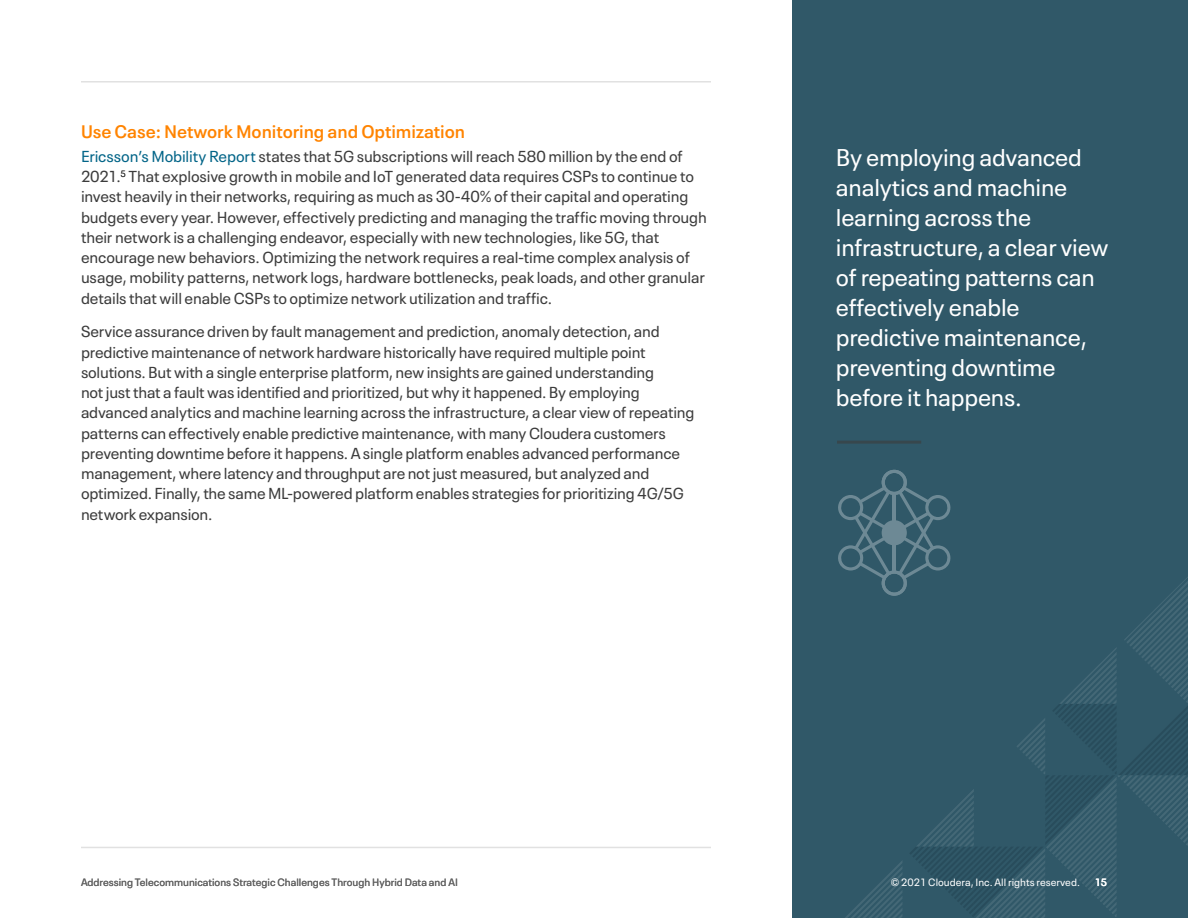
<style>
.page{position:relative;width:1188px;height:918px;background:#fff}
.page>*{position:absolute;margin:0;border:0;box-sizing:border-box;transform-origin:0 0}
.Wow_caption_16{font:24px/30px "Neue Plak Text";letter-spacing:-.01em;color:#fff}
.t1{font:600 18px "Neue Plak Text";letter-spacing:-.005em;color:#ff8400}
.Body_text{font:15.75px/20.2px "Neue Plak Text";letter-spacing:-.015em;color:#3c3c3c}
.Footer_text{font:10.5px "Neue Plak Text";color:#646464}
.t2{font:10.5px "Neue Plak Text";color:#fff}
.t3{font:600 10.5px "Neue Plak Text";color:#fff}
.s1{color:#036588}
</style>
<div class="page">
<div style="left:792px;top:0;width:396px;height:918px;background:#305868"></div>
<svg style="left:838px;top:470px;width:350px;height:448px"></svg>
<hr style="left:837px;top:441px;width:84px;height:3px;background:#3c3c3c">
<hr style="left:81px;top:847px;width:630px;height:1px;background:#e1e1e1">
<hr style="left:81px;top:81px;width:630px;height:1px;background:#e1e1e1">
<h3 class="t1" style="left:81px;top:117px;width:386px">Use Case: Network Monitoring and Optimization</h3>
<p class="Body_text" style="left:81px;top:145px;width:627px"><span class="s1">Ericsson’s Mobility Report</span> states that 5G subscriptions will reach 580 million by the end of 2021.<sup>5</sup> That explosive growth in mobile and IoT generated data requires CSPs to continue to invest heavily in their networks, requiring as much as 30-40% of their capital and operating budgets every year. However, effectively predicting and managing the traffic moving through their network is a challenging endeavor, especially with new technologies, like 5G, that encourage new behaviors. Optimizing the network requires a real-time complex analysis of usage, mobility patterns, network logs, hardware bottlenecks, peak loads, and other granular details that will enable CSPs to optimize network utilization and traffic.</p>
<p class="Body_text" style="left:81px;top:320px;width:615px">Service assurance driven by fault management and prediction, anomaly detection, and predictive maintenance of network hardware historically have required multiple point solutions. But with a single enterprise platform, new insights are gained understanding<br>not just that a fault was identified and prioritized, but why it happened. By employing advanced analytics and machine learning across the infrastructure, a clear view of repeating patterns can effectively enable predictive maintenance, with many Cloudera customers preventing downtime before it happens. A single platform enables advanced performance management, where latency and throughput are not just measured, but analyzed and optimized. Finally, the same ML-powered platform enables strategies for prioritizing 4G/5G network expansion.</p>
<p class="Wow_caption_16" style="left:836px;top:140px;width:274px">By employing advanced analytics and machine learning across the infrastructure, a clear view of repeating patterns can effectively enable predictive maintenance, preventing downtime before it happens.</p>
<p class="Footer_text" style="left:81px;top:874px;width:378px">Addressing Telecommunications Strategic Challenges Through Hybrid Data and AI</p>
<p class="t2" style="left:891px;top:874px;width:191px">© 2021 Cloudera, Inc. All rights reserved.</p>
<p class="t3" style="left:1095px;top:874px;width:14px">15</p>
</div>
